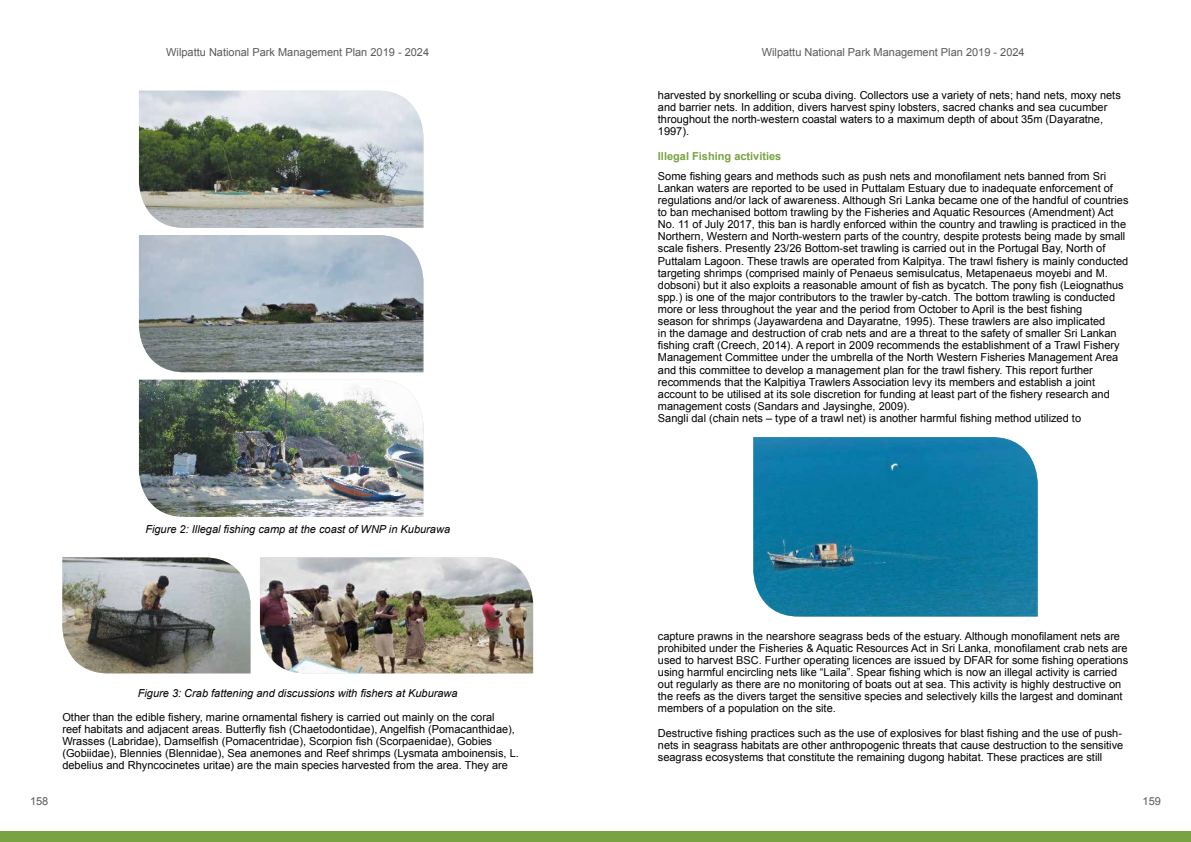
<style>
.page{position:relative;width:1191px;height:842px;background:#fff}
.page>*{position:absolute;margin:0;border:0;box-sizing:border-box;transform-origin:0 0}
.t1{font:11px/12.1px "Arial";color:#000}
.t2{font:italic 11px "Arial";color:#000}
.t3{font:11px "Arial";color:#58595b}
.t4{font:700 11px "Arial";color:#79a342}
</style>
<div class="page">
<div style="left:0;top:831px;width:595px;height:11px;background:#79a342"></div>
<div style="left:595px;top:831px;width:596px;height:11px;background:#79a342"></div>
<img style="left:139px;top:91px;width:284px;height:137px">
<img style="left:139px;top:235px;width:284px;height:137px">
<img style="left:139px;top:380px;width:284px;height:137px">
<img style="left:62px;top:557px;width:188px;height:116px">
<img style="left:260px;top:557px;width:273px;height:116px">
<img style="left:753px;top:437px;width:284px;height:180px">
<p class="t3" style="left:166px;top:45px;width:264px">Wilpattu National Park Management Plan 2019 - 2024</p>
<p class="t3" style="left:761px;top:45px;width:264px">Wilpattu National Park Management Plan 2019 - 2024</p>
<p class="t2" style="left:145px;top:522px;width:306px">Figure 2: Illegal fishing camp at the coast of WNP in Kuburawa</p>
<p class="t2" style="left:138px;top:686px;width:321px">Figure 3: Crab fattening and discussions with fishers at Kuburawa</p>
<p class="t1" style="left:62px;top:711px;width:458px">Other than the edible fishery, marine ornamental fishery is carried out mainly on the coral<br>reef habitats and adjacent areas. Butterfly fish (Chaetodontidae), Angelfish (Pomacanthidae), Wrasses (Labridae), Damselfish (Pomacentridae), Scorpion fish (Scorpaenidae), Gobies (Gobiidae), Blennies (Blennidae), Sea anemones and Reef shrimps (Lysmata amboinensis, L. debelius and Rhyncocinetes uritae) are the main species harvested from the area. They are</p>
<p class="t1" style="left:658px;top:89px;width:464px">harvested by snorkelling or scuba diving. Collectors use a variety of nets; hand nets, moxy nets and barrier nets. In addition, divers harvest spiny lobsters, sacred chanks and sea cucumber throughout the north-western coastal waters to a maximum depth of about 35m (Dayaratne, 1997).</p>
<p class="t4" style="left:658px;top:149px;width:125px">Illegal Fishing activities</p>
<p class="t1" style="left:658px;top:170px;width:472px">Some fishing gears and methods such as push nets and monofilament nets banned from Sri Lankan waters are reported to be used in Puttalam Estuary due to inadequate enforcement of regulations and/or lack of awareness. Although Sri Lanka became one of the handful of countries to ban mechanised bottom trawling by the Fisheries and Aquatic Resources (Amendment) Act No. 11 of July 2017, this ban is hardly enforced within the country and trawling is practiced in the Northern, Western and North-western parts of the country, despite protests being made by small scale fishers. Presently 23/26 Bottom-set trawling is carried out in the Portugal Bay, North of Puttalam Lagoon. These trawls are operated from Kalpitya. The trawl fishery is mainly conducted targeting shrimps (comprised mainly of Penaeus semisulcatus, Metapenaeus moyebi and M. dobsoni) but it also exploits a reasonable amount of fish as bycatch. The pony fish (Leiognathus spp.) is one of the major contributors to the trawler by-catch. The bottom trawling is conducted more or less throughout the year and the period from October to April is the best fishing<br>season for shrimps (Jayawardena and Dayaratne, 1995). These trawlers are also implicated<br>in the damage and destruction of crab nets and are a threat to the safety of smaller Sri Lankan fishing craft (Creech, 2014). A report in 2009 recommends the establishment of a Trawl Fishery Management Committee under the umbrella of the North Western Fisheries Management Area and this committee to develop a management plan for the trawl fishery. This report further recommends that the Kalpitiya Trawlers Association levy its members and establish a joint account to be utilised at its sole discretion for funding at least part of the fishery research and management costs (Sandars and Jaysinghe, 2009).<br>Sangli dal (chain nets – type of a trawl net) is another harmful fishing method utilized to</p>
<p class="t1" style="left:658px;top:630px;width:472px">capture prawns in the nearshore seagrass beds of the estuary. Although monofilament nets are prohibited under the Fisheries &amp; Aquatic Resources Act in Sri Lanka, monofilament crab nets are used to harvest BSC. Further operating licences are issued by DFAR for some fishing operations using harmful encircling nets like “Laila”. Spear fishing which is now an illegal activity is carried out regularly as there are no monitoring of boats out at sea. This activity is highly destructive on the reefs as the divers target the sensitive species and selectively kills the largest and dominant members of a population on the site.</p>
<p class="t1" style="left:658px;top:727px;width:467px;text-align:justify">Destructive fishing practices such as the use of explosives for blast fishing and the use of push&shy;nets in seagrass habitats are other anthropogenic threats that cause destruction to the sensitive seagrass ecosystems that constitute the remaining dugong habitat. These practices are still</p>
<p class="t3" style="left:30px;top:794px;width:20px">158</p>
<p class="t3" style="left:1142px;top:794px;width:20px">159</p>
</div>
